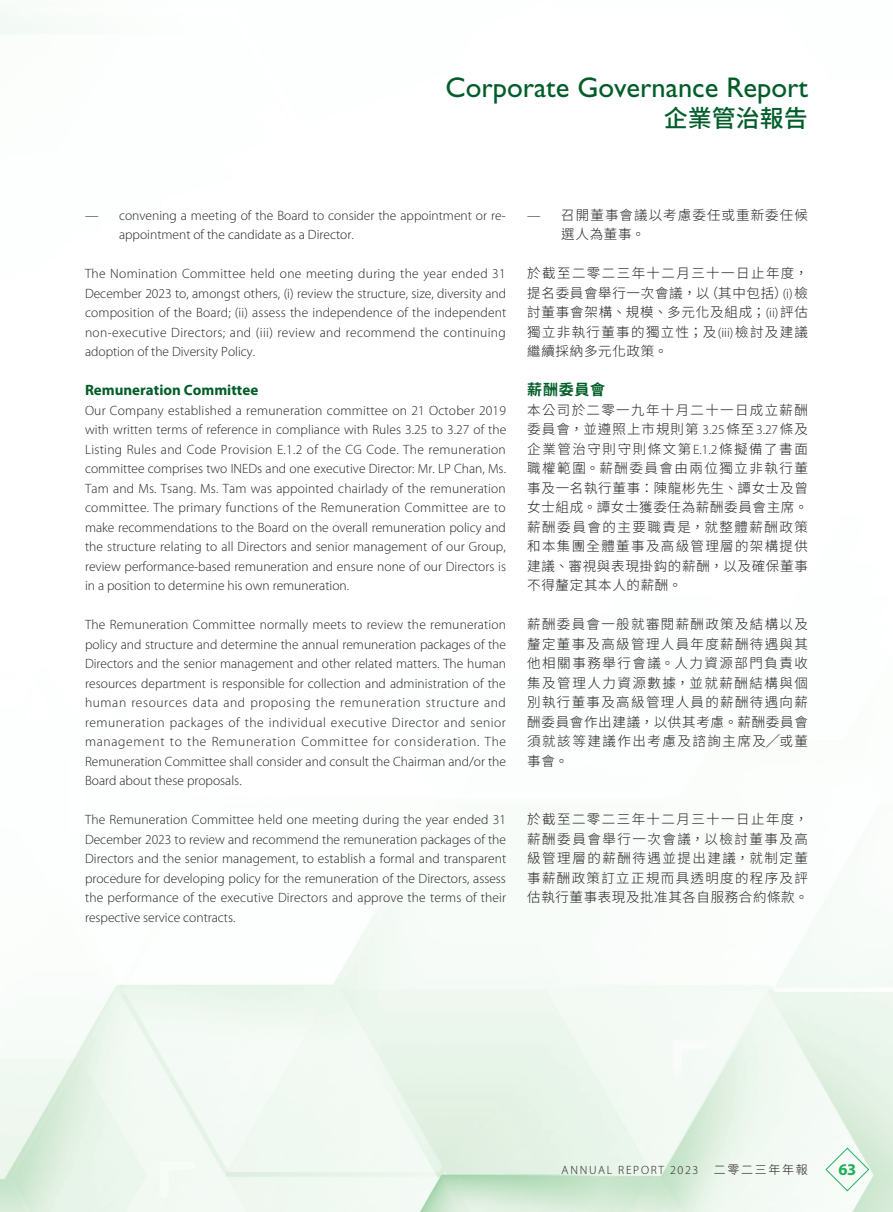
<style>
.page{position:relative;width:893px;height:1212px;background:#fff}
.page>*{position:absolute;margin:0;border:0;box-sizing:border-box;transform-origin:0 0}
.t1{font:28.5px "Gill Sans Std";color:#005d29}
.t2{font:500 24px "Noto Sans CJ Ktc";color:#005d29}
.t3{font:700 16.5px "Myriad Pro";color:#21b259}
._02_H2{font:700 15px "Myriad Pro";color:#005d29}
._02_H2-2{font:700 15px "Noto Sans CJ Ktc";letter-spacing:.05em;color:#005d29}
._00_txt{font:300 13.5px/19.5px "Myriad Pro";color:#231f20;text-align:justify}
._00_txt-2{font:300 13.5px/19.5px "Noto Sans CJ Ktc";letter-spacing:.08em;color:#231f20;text-align:justify}
.t4{font:300 12px "Myriad Pro";letter-spacing:.14em;color:#231f20}
.t5{font:300 12px "Noto Sans CJ Ktc";letter-spacing:.14em;color:#231f20}
.s1{font-family:"Myriad Pro"}
</style>
<div class="page">
<svg style="left:825px;top:1147px;width:44px;height:44px"></svg>
<h1 class="t1" style="left:446px;top:71px;width:364px">Corporate Governance Report</h1>
<h2 class="t2" style="left:664px;top:105px;width:145px">企業管治報告</h2>
<p class="_00_txt" style="left:119px;top:205px;width:388px;text-indent:-34px">— convening a meeting of the Board to consider the appointment or re&shy;appointment of the candidate as a Director.</p>
<p class="_00_txt" style="left:85px;top:264px;width:423px">The Nomination Committee held one meeting during the year ended 31<br>December 2023 to, amongst others, (i) review the structure, size, diversity and composition of the Board; (ii) assess the independence of the independent non-executive Directors; and (iii) review and recommend the continuing adoption of the Diversity Policy.</p>
<p class="_02_H2" style="left:85px;top:380px;width:175px">Remuneration Committee</p>
<p class="_00_txt" style="left:85px;top:400px;width:423px">Our Company established a remuneration committee on 21 October 2019 with written terms of reference in compliance with Rules 3.25 to 3.27 of the Listing Rules and Code Provision E.1.2 of the CG Code. The remuneration committee comprises two INEDs and one executive Director: Mr. LP Chan, Ms.<br>Tam and Ms. Tsang. Ms. Tam was appointed chairlady of the remuneration committee. The primary functions of the Remuneration Committee are to make recommendations to the Board on the overall remuneration policy and the structure relating to all Directors and senior management of our Group, review performance-based remuneration and ensure none of our Directors is in a position to determine his own remuneration.</p>
<p class="_00_txt" style="left:85px;top:615px;width:423px">The Remuneration Committee normally meets to review the remuneration policy and structure and determine the annual remuneration packages of the Directors and the senior management and other related matters. The human resources department is responsible for collection and administration of the human resources data and proposing the remuneration structure and remuneration packages of the individual executive Director and senior management to the Remuneration Committee for consideration. The Remuneration Committee shall consider and consult the Chairman and/or the Board about these proposals.</p>
<p class="_00_txt" style="left:85px;top:810px;width:423px">The Remuneration Committee held one meeting during the year ended 31<br>December 2023 to review and recommend the remuneration packages of the Directors and the senior management, to establish a formal and transparent procedure for developing policy for the remuneration of the Directors, assess the performance of the executive Directors and approve the terms of their respective service contracts.</p>
<p class="_00_txt-2" style="left:561px;top:205px;width:248px;text-indent:-34px"><span class="s1">—</span> 召開董事會議以考慮委任或重新委任候選人為董事。</p>
<p class="_00_txt-2" style="left:527px;top:264px;width:282px">於截至二零二三年十二月三十一日止年度，提名委員會舉行一次會議，以（其中包括）<span class="s1">(i)</span>檢討董事會架構、規模、多元化及組成；<span class="s1">(ii)</span>評估獨立非執行董事的獨立性；及<span class="s1">(iii)</span>檢討及建議繼續採納多元化政策。</p>
<p class="_02_H2-2" style="left:527px;top:381px;width:79px">薪酬委員會</p>
<p class="_00_txt-2" style="left:527px;top:400px;width:282px">本公司於二零一九年十月二十一日成立薪酬委員會，並遵照上市規則第 <span class="s1">3.25</span>條至<span class="s1">3.27</span>條及企業管治守則守則條文第<span class="s1">E.1.2</span>條擬備了書面職權範圍。薪酬委員會由兩位獨立非執行董事及一名執行董事：陳龍彬先生、譚女士及曾女士組成。譚女士獲委任為薪酬委員會主席。薪酬委員會的主要職責是，就整體薪酬政策和本集團全體董事及高級管理層的架構提供建議、審視與表現掛鈎的薪酬，以及確保董事不得釐定其本人的薪酬。</p>
<p class="_00_txt-2" style="left:527px;top:615px;width:282px">薪酬委員會一般就審閱薪酬政策及結構以及釐定董事及高級管理人員年度薪酬待遇與其他相關事務舉行會議。人力資源部門負責收集及管理人力資源數據，並就薪酬結構與個別執行董事及高級管理人員的薪酬待遇向薪酬委員會作出建議，以供其考慮。薪酬委員會須就該等建議作出考慮及諮詢主席及╱或董事會。</p>
<p class="_00_txt-2" style="left:527px;top:810px;width:282px">於截至二零二三年十二月三十一日止年度，薪酬委員會舉行一次會議，以檢討董事及高級管理層的薪酬待遇並提出建議，就制定董事薪酬政策訂立正規而具透明度的程序及評估執行董事表現及批准其各自服務合約條款。</p>
<p class="t4" style="left:562px;top:1162px;width:138px">ANNUAL REPORT 2023</p>
<p class="t5" style="left:714px;top:1162px;width:96px">二零二三年年報</p>
<p class="t3" style="left:838px;top:1158px;width:19px">63</p>
</div>
